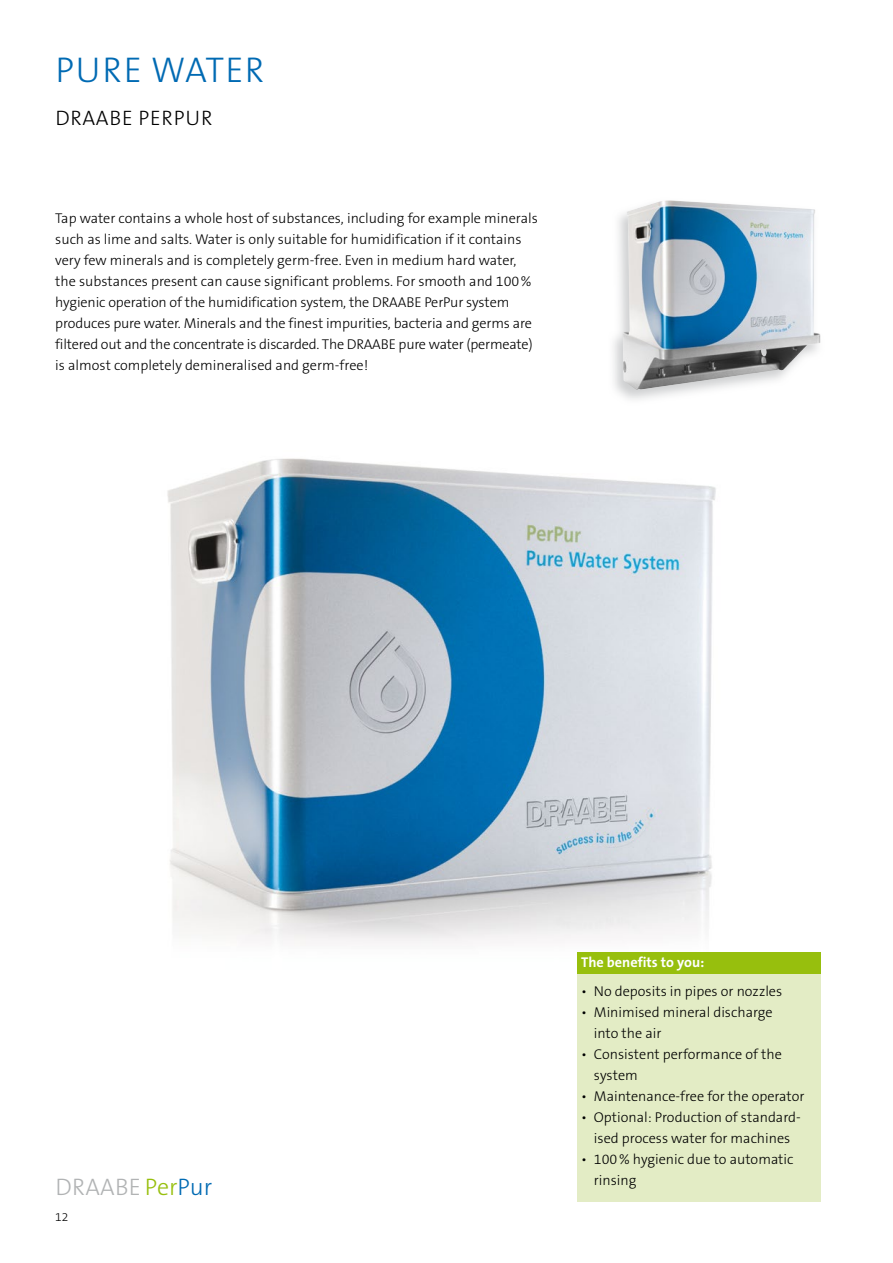
<style>
.page{position:relative;width:893px;height:1263px;background:#fff}
.page>*{position:absolute;margin:0;border:0;box-sizing:border-box;transform-origin:0 0}
.t1{font:300 36px "The Sans B W3";letter-spacing:.035em;color:#006ab3}
.t2{font:300 24px "The Sans B W3";color:#b1b3b4}
.t3{font:300 21px "The Sans B W3";letter-spacing:.035em;color:#000}
.t4{font:300 14.25px/21px "The Sans B W3";color:#000}
.t5{font:700 14.25px "The Sans B W7";color:#fff}
.t6{font:300 12px "The Sans B W3";color:#000}
.s1{color:#97bf0d}
.s2{color:#006ab3}
</style>
<div class="page">
<img style="left:167px;top:458px;width:549px;height:486px">
<div style="left:577px;top:952px;width:244px;height:250px;background:#e3ecc5"></div>
<div style="left:577px;top:952px;width:244px;height:22px;background:#97bf0d"></div>
<img style="left:623px;top:200px;width:197px;height:191px">
<h1 class="t1" style="left:56px;top:47px;width:210px">PURE WATER</h1>
<h3 class="t3" style="left:55px;top:105px;width:159px">DRAABE PERPUR</h3>
<p class="t4" style="left:55px;top:208px;width:484px">Tap water contains a whole host of substances, including for example minerals such as lime and salts. Water is only suitable for humidification if it contains very few minerals and is completely germ-free. Even in medium hard water, the substances present can cause significant problems. For smooth and 100 % hygienic operation of the humidification system, the DRAABE PerPur system produces pure water. Minerals and the finest impurities, bacteria and germs are filtered out and the concentrate is discarded. The DRAABE pure water (permeate) is almost completely demineralised and germ-free!</p>
<h2 class="t2" style="left:55px;top:1171px;width:158px">DRAABE <span class="s1">Per</span><span class="s2">Pur</span></h2>
<p class="t6" style="left:55px;top:1209px;width:15px">12</p>
<p class="t5" style="left:581px;top:953px;width:125px">The benefits to you:</p>
<p class="t4" style="left:581px;top:981px;width:203px">• No deposits in pipes or nozzles</p>
<p class="t4" style="left:594px;top:1002px;width:180px;text-indent:-13px">• Minimised mineral discharge into the air</p>
<p class="t4" style="left:594px;top:1044px;width:190px;text-indent:-13px">• Consistent performance of the system</p>
<p class="t4" style="left:581px;top:1086px;width:225px">• Maintenance-free for the operator</p>
<p class="t4" style="left:581px;top:1107px;width:221px;text-align:center">• Optional: Production of standard&shy;ised process water for machines</p>
<p class="t4" style="left:594px;top:1149px;width:201px;text-indent:-13px">• 100 % hygienic due to automatic rinsing</p>
</div>
